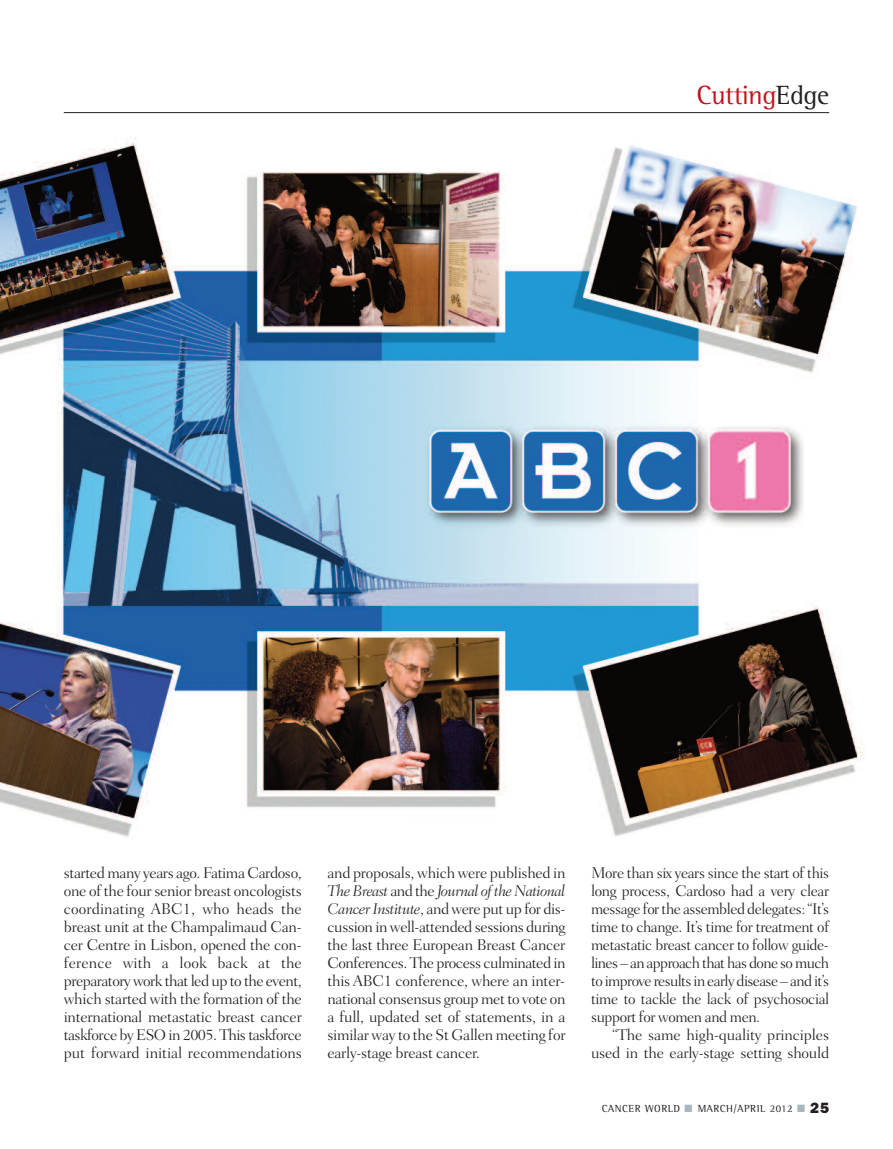
<style>
.page{position:relative;width:893px;height:1149px;background:#fff}
.page>*{position:absolute;margin:0;border:0;box-sizing:border-box;transform-origin:0 0}
.t1{font:27px "Rotis Semi Serif";letter-spacing:-.015em;color:#c4121a}
.t2{font:300 15.75px/18px "Fairfield LH";letter-spacing:-.015em;color:#231f20;text-align:justify}
.t3{font:10.5px "Rotis Semi Serif";letter-spacing:.05em;color:#231f20}
.s1{color:#231f20}
.s2{font-style:italic}
.s3{color:#a8b6be}
.s4{font-family:"Franklin Gothic";font-weight:800;font-size:15px}
</style>
<div class="page">
<hr style="left:64px;top:112px;width:765px;height:1px;background:#231f20">
<img style="left:0;top:136px;width:865px;height:702px">
<h1 class="t1" style="left:696px;top:86px;width:134px">Cutting<span class="s1">Edge</span></h1>
<p class="t2" style="left:64px;top:864px;width:240px">started many years ago. Fatima Cardoso, one of the four senior breast oncologists coordinating ABC1, who heads the breast unit at the Champalimaud Can&shy;cer Centre in Lisbon, opened the con&shy;ference with a look back at the preparatory work that led up to the event, which started with the formation of the international metastatic breast cancer taskforce by ESO in 2005. This taskforce put forward initial recommendations</p>
<p class="t2" style="left:591px;top:864px;width:240px">More than six years since the start of this long process, Cardoso had a very clear message for the assembled delegates: “It’s time to change. It’s time for treatment of metastatic breast cancer to follow guide&shy;lines – an approach that has done so much to improve results in early disease – and it’s time to tackle the lack of psychosocial support for women and men.</p>
<p class="t2" style="left:327px;top:864px;width:240px">and proposals, which were published in <span class="s2">The Breast</span> and the <span class="s2">Journal of the National Cancer Institute</span>, and were put up for dis&shy;cussion in well-attended sessions during the last three European Breast Cancer Conferences. The process culminated in this ABC1 conference, where an inter&shy;national consensus group met to vote on a full, updated set of statements, in a similar way to the St Gallen meeting for early-stage breast cancer.</p>
<p class="t2" style="left:591px;top:1026px;width:240px;text-align:right">“The same high-quality principles used in the early-stage setting should</p>
<p class="t3" style="left:602px;top:1104px;width:229px">CANCER WORLD <span class="s3">■</span> MARCH/APRIL 2012 <span class="s3">■</span> <span class="s4">25</span></p>
</div>
